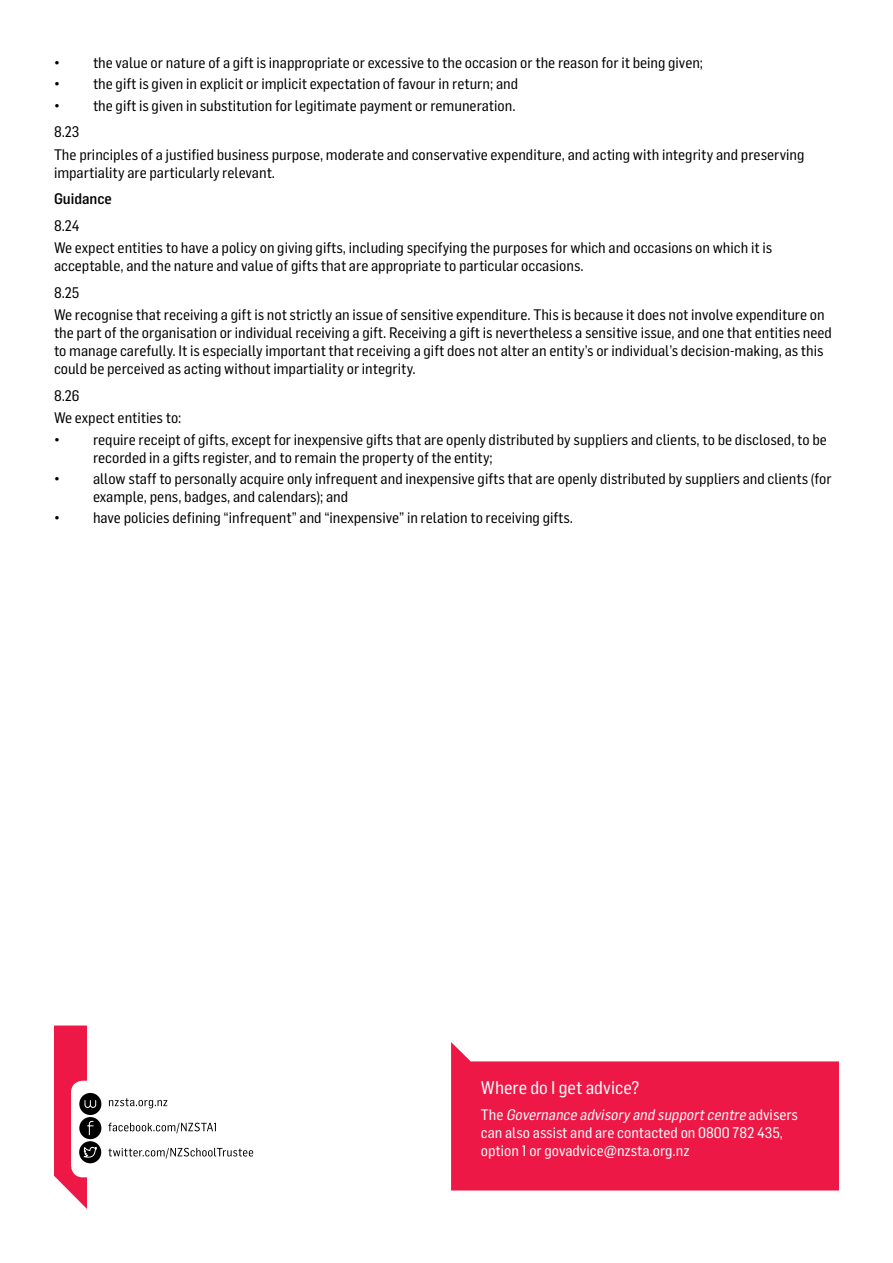
<style>
.page{position:relative;width:893px;height:1263px;background:#fff}
.page>*{position:absolute;margin:0;border:0;box-sizing:border-box;transform-origin:0 0}
.t1{font:18px "Flama Semicondensed Basic";color:#fff}
.t2{font:15px/18px "Flama Semicondensed Basic";color:#000}
.t3{font:15px/18px "Flama Semicondensed Basic";color:#fff}
.t4{font:500 15px "Flama Semicondensed";color:#000}
.s1{font-style:italic}
</style>
<div class="page">
<div style="left:79px;top:1117px;width:22px;height:22px;background:#000;border-radius:50%"></div>
<div style="left:79px;top:1093px;width:22px;height:22px;background:#000;border-radius:50%"></div>
<div style="left:79px;top:1141px;width:22px;height:22px;background:#000;border-radius:50%"></div>
<svg style="left:108px;top:1148px;width:145px;height:10px"></svg>
<svg style="left:108px;top:1123px;width:108px;height:10px"></svg>
<svg style="left:109px;top:1098px;width:58px;height:10px"></svg>
<svg style="left:54px;top:1025px;width:44px;height:184px"></svg>
<svg style="left:451px;top:1042px;width:388px;height:148px;background:#ef355d"></svg>
<p class="t2" style="left:54px;top:53px;width:651px">• the value or nature of a gift is inappropriate or excessive to the occasion or the reason for it being given;</p>
<p class="t2" style="left:54px;top:74px;width:466px">• the gift is given in explicit or implicit expectation of favour in return; and</p>
<p class="t2" style="left:54px;top:91px;width:463px;line-height:26.7px">• the gift is given in substitution for legitimate payment or remuneration.<br>8.23</p>
<p class="t2" style="left:54px;top:145px;width:752px">The principles of a justified business purpose, moderate and conservative expenditure, and acting with integrity and preserving impartiality are particularly relevant.</p>
<p class="t4" style="left:54px;top:189px;width:60px">Guidance</p>
<p class="t2" style="left:54px;top:214px;width:720px;line-height:22.2px">8.24<br>We expect entities to have a policy on giving gifts, including specifying the purposes for which and occasions on which it is</p>
<p class="t2" style="left:54px;top:252px;width:531px;line-height:26.7px">acceptable, and the nature and value of gifts that are appropriate to particular occasions.<br>8.25</p>
<p class="t2" style="left:54px;top:305px;width:780px">We recognise that receiving a gift is not strictly an issue of sensitive expenditure. This is because it does not involve expenditure on the part of the organisation or individual receiving a gift. Receiving a gift is nevertheless a sensitive issue, and one that entities need to manage carefully. It is especially important that receiving a gift does not alter an entity’s or individual’s decision-making, as this could be perceived as acting without impartiality or integrity.</p>
<p class="t2" style="left:54px;top:384px;width:129px;line-height:22.2px">8.26<br>We expect entities to:</p>
<p class="t2" style="left:93px;top:430px;width:735px;text-indent:-39px">• require receipt of gifts, except for inexpensive gifts that are openly distributed by suppliers and clients, to be disclosed, to be recorded in a gifts register, and to remain the property of the entity;</p>
<p class="t2" style="left:93px;top:469px;width:740px;text-indent:-39px">• allow staff to personally acquire only infrequent and inexpensive gifts that are openly distributed by suppliers and clients (for example, pens, badges, and calendars); and</p>
<p class="t2" style="left:54px;top:508px;width:521px">• have policies defining “infrequent” and “inexpensive” in relation to receiving gifts.</p>
<p class="t1" style="left:481px;top:1076px;width:160px">Where do I get advice?</p>
<p class="t3" style="left:481px;top:1105px;width:318px">T h e <span class="s1">Governance advisory and supportcentre</span> a d v i s e rs can also assist and are contacted on 0800 782 435, option 1 or govadvice@nzsta.org.nz</p>
</div>
